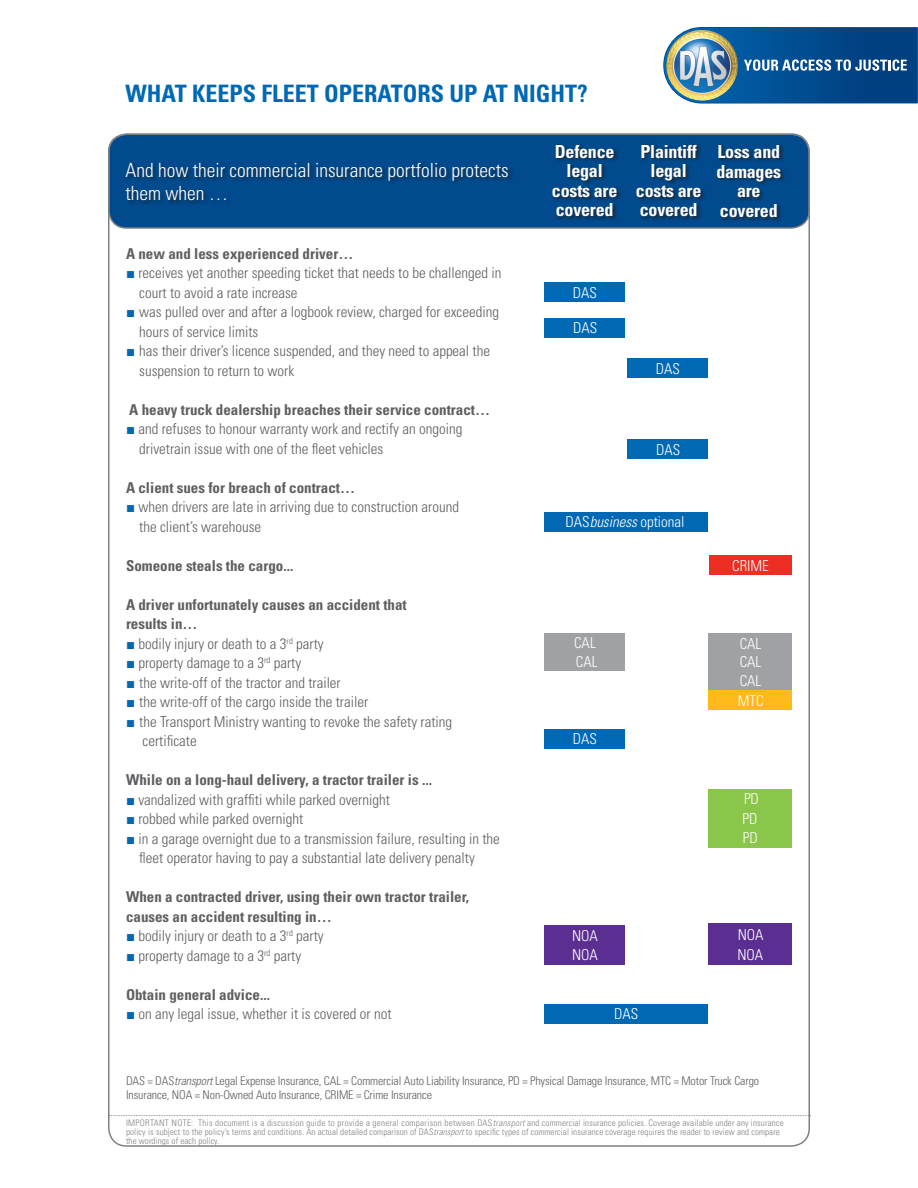
<style>
.page{position:relative;width:918px;height:1188px;background:#fff}
.page>*{position:absolute;margin:0;border:0;box-sizing:border-box;transform-origin:0 0}
.t1{font:700 condensed 24px "Univers LT Std";color:#0168b3}
.t2{font:300 condensed 19.5px/23.4px "Univers LT Std";color:#fff}
.t3{font:700 condensed 18px/19.5px "Univers LT Std";letter-spacing:-.01em;color:#fff;text-align:center}
.t4{font:300 condensed 15px/19.5px "Univers LT Std";color:#5f5f62}
.t5{font:700 condensed 15px/19.5px "Univers LT Std";color:#5f5f62}
.t6{font:300 condensed 15px "Univers LT Std";color:#fff}
.t7{font:300 condensed 12px/13.5px "Univers LT Std";letter-spacing:-.01em;color:#5f5f62}
.t8{font:300 condensed 9px/9px "Univers LT Std";letter-spacing:.015em;color:#808285}
.s1{font-family:"Arial";font-weight:400;font-stretch:normal;color:#0168b3}
.s2{font-style:italic}
</style>
<div class="page">
<div style="left:109px;top:134px;width:700px;height:94px;background:#004a8d"></div>
<div style="left:108px;top:134px;width:702px;height:95px;border:2px solid #7e8083;border-radius:18px"></div>
<div style="left:544px;top:282px;width:82px;height:20px;background:#0168b3"></div>
<div style="left:126px;top:162px;width:387px;height:43px;background:#231f20;opacity:.75"></div>
<div style="left:552px;top:143px;width:69px;height:78px;background:#231f20;opacity:.75"></div>
<div style="left:636px;top:143px;width:69px;height:78px;background:#231f20;opacity:.75"></div>
<div style="left:716px;top:144px;width:70px;height:78px;background:#231f20;opacity:.75"></div>
<div style="left:544px;top:318px;width:82px;height:20px;background:#0168b3"></div>
<div style="left:627px;top:358px;width:81px;height:20px;background:#0168b3"></div>
<div style="left:627px;top:440px;width:81px;height:19px;background:#0168b3"></div>
<div style="left:544px;top:512px;width:164px;height:20px;background:#0168b3"></div>
<div style="left:709px;top:556px;width:83px;height:19px;background:#ee2e22"></div>
<div style="left:544px;top:633px;width:82px;height:19px;background:#a0a1a5"></div>
<div style="left:708px;top:633px;width:84px;height:19px;background:#a0a1a5"></div>
<div style="left:544px;top:651px;width:82px;height:19px;background:#a0a1a5"></div>
<div style="left:708px;top:651px;width:84px;height:19px;background:#a0a1a5"></div>
<div style="left:708px;top:670px;width:84px;height:20px;background:#a0a1a5"></div>
<div style="left:708px;top:691px;width:84px;height:19px;background:#ffb91a"></div>
<div style="left:544px;top:729px;width:82px;height:19px;background:#0168b3"></div>
<div style="left:708px;top:789px;width:84px;height:19px;background:#8ac649"></div>
<div style="left:708px;top:808px;width:84px;height:20px;background:#8ac649"></div>
<div style="left:708px;top:828px;width:84px;height:19px;background:#8ac649"></div>
<div style="left:544px;top:926px;width:82px;height:19px;background:#5b2e91"></div>
<div style="left:544px;top:945px;width:82px;height:19px;background:#5b2e91"></div>
<div style="left:708px;top:923px;width:84px;height:22px;background:#5b2e91"></div>
<div style="left:708px;top:945px;width:84px;height:19px;background:#5b2e91"></div>
<div style="left:544px;top:1004px;width:164px;height:20px;background:#0168b3"></div>
<svg style="left:663px;top:27px;width:255px;height:77px;background:#356e9c"></svg>
<svg style="left:108px;top:1115px;width:703px;height:1px"></svg>
<p class="t1" style="left:126px;top:79px;width:464px">WHAT KEEPS FLEET OPERATORS UP AT NIGHT?</p>
<p class="t2" style="left:126px;top:158px;width:385px">And how their commercial insurance portfolio protects them when …</p>
<p class="t3" style="left:552px;top:142px;width:67px">Defence legal costs are covered</p>
<p class="t3" style="left:636px;top:141px;width:67px">Plaintiff legal costs are covered</p>
<p class="t3" style="left:716px;top:142px;width:66px">Loss and damages are covered</p>
<p class="t5" style="left:126px;top:244px;width:229px">A new and less experienced driver…</p>
<p class="t4" style="left:139px;top:263px;width:364px;text-indent:-13px"><span class="s1">■</span> receives yet another speeding ticket that needs to be challenged in court to avoid a rate increase</p>
<p class="t4" style="left:139px;top:302px;width:361px;text-indent:-13px"><span class="s1">■</span> was pulled over and after a logbook review, charged for exceeding hours of service limits</p>
<p class="t4" style="left:139px;top:341px;width:352px;text-indent:-13px"><span class="s1">■</span> has their driver’s licence suspended, and they need to appeal the suspension to return to work</p>
<p class="t5" style="left:129px;top:400px;width:362px">A heavy truck dealership breaches their service contract…</p>
<p class="t4" style="left:139px;top:419px;width:325px;text-indent:-13px"><span class="s1">■</span> and refuses to honour warranty work and rectify an ongoing drivetrain issue with one of the fleet vehicles</p>
<p class="t5" style="left:126px;top:478px;width:231px">A client sues for breach of contract…</p>
<p class="t4" style="left:126px;top:497px;width:335px"><span class="s1">■</span> when drivers are late in arriving due to construction around</p>
<p class="t4" style="left:139px;top:517px;width:123px">the client’s warehouse</p>
<p class="t5" style="left:126px;top:556px;width:169px">Someone steals the cargo...</p>
<p class="t5" style="left:126px;top:595px;width:282px">A driver unfortunately causes an accident that results in…</p>
<p class="t4" style="left:126px;top:634px;width:199px"><span class="s1">■</span> bodily injury or death to a 3<sup>rd</sup> party</p>
<p class="t4" style="left:126px;top:653px;width:177px"><span class="s1">■</span> property damage to a 3<sup>rd</sup> party</p>
<p class="t4" style="left:126px;top:673px;width:216px"><span class="s1">■</span> the write-off of the tractor and trailer</p>
<p class="t4" style="left:126px;top:692px;width:244px"><span class="s1">■</span> the write-off of the cargo inside the trailer</p>
<p class="t4" style="left:143px;top:712px;width:311px;text-indent:-17px"><span class="s1">■</span> the Transport Ministry wanting to revoke the safety rating certificate</p>
<p class="t5" style="left:126px;top:770px;width:308px">While on a long-haul delivery, a tractor trailer is ...</p>
<p class="t4" style="left:126px;top:790px;width:265px"><span class="s1">■</span> vandalized with graffiti while parked overnight</p>
<p class="t4" style="left:126px;top:809px;width:179px"><span class="s1">■</span> robbed while parked overnight</p>
<p class="t4" style="left:139px;top:829px;width:362px;text-indent:-13px"><span class="s1">■</span> in a garage overnight due to a transmission failure, resulting in the fleet operator having to pay a substantial late delivery penalty</p>
<p class="t5" style="left:126px;top:887px;width:345px">When a contracted driver, using their own tractor trailer, causes an accident resulting in…</p>
<p class="t4" style="left:126px;top:926px;width:199px"><span class="s1">■</span> bodily injury or death to a 3<sup>rd</sup> party</p>
<p class="t4" style="left:126px;top:946px;width:177px"><span class="s1">■</span> property damage to a 3<sup>rd</sup> party</p>
<p class="t5" style="left:126px;top:985px;width:146px">Obtain general advice...</p>
<p class="t4" style="left:126px;top:1004px;width:267px"><span class="s1">■</span> on any legal issue, whether it is covered or not</p>
<p class="t6" style="left:573px;top:283px;width:26px">DAS</p>
<p class="t6" style="left:573px;top:319px;width:26px">DAS</p>
<p class="t6" style="left:656px;top:360px;width:26px">DAS</p>
<p class="t6" style="left:656px;top:441px;width:26px">DAS</p>
<p class="t6" style="left:565px;top:512px;width:121px">DAS<span class="s2">business</span> optional</p>
<p class="t6" style="left:574px;top:634px;width:23px">CAL</p>
<p class="t6" style="left:576px;top:653px;width:23px">CAL</p>
<p class="t6" style="left:573px;top:730px;width:26px">DAS</p>
<p class="t6" style="left:572px;top:927px;width:27px">NOA</p>
<p class="t6" style="left:572px;top:946px;width:27px">NOA</p>
<p class="t6" style="left:614px;top:1005px;width:26px">DAS</p>
<p class="t6" style="left:732px;top:557px;width:38px">CRIME</p>
<p class="t6" style="left:740px;top:635px;width:23px">CAL</p>
<p class="t6" style="left:740px;top:653px;width:23px">CAL</p>
<p class="t6" style="left:740px;top:672px;width:23px">CAL</p>
<p class="t6" style="left:738px;top:692px;width:27px">MTC</p>
<p class="t6" style="left:744px;top:790px;width:16px">PD</p>
<p class="t6" style="left:743px;top:809px;width:16px">PD</p>
<p class="t6" style="left:743px;top:829px;width:16px">PD</p>
<p class="t6" style="left:738px;top:925px;width:27px">NOA</p>
<p class="t6" style="left:737px;top:946px;width:27px">NOA</p>
<p class="t7" style="left:126px;top:1074px;width:635px">DAS = DAS<span class="s2">transport</span> Legal Expense Insurance, CAL = Commercial Auto Liability Insurance, PD = Physical Damage Insurance, MTC = Motor Truck Cargo<br>Insurance, NOA = Non-Owned Auto Insurance, CRIME = Crime Insurance</p>
<p class="t8" style="left:126px;top:1118px;width:659px">IMPORTANT NOTE: This document is a discussion guide to provide a general comparison between DAS<span class="s2">transport</span> and commercial insurance policies. Coverage available under any insurance policy is subject to the policy’s terms and conditions. An actual detailed comparison of DAS<span class="s2">transport</span> to specific types of commercial insurance coverage requires the reader to review and compare the wordings of each policy.</p>
</div>
